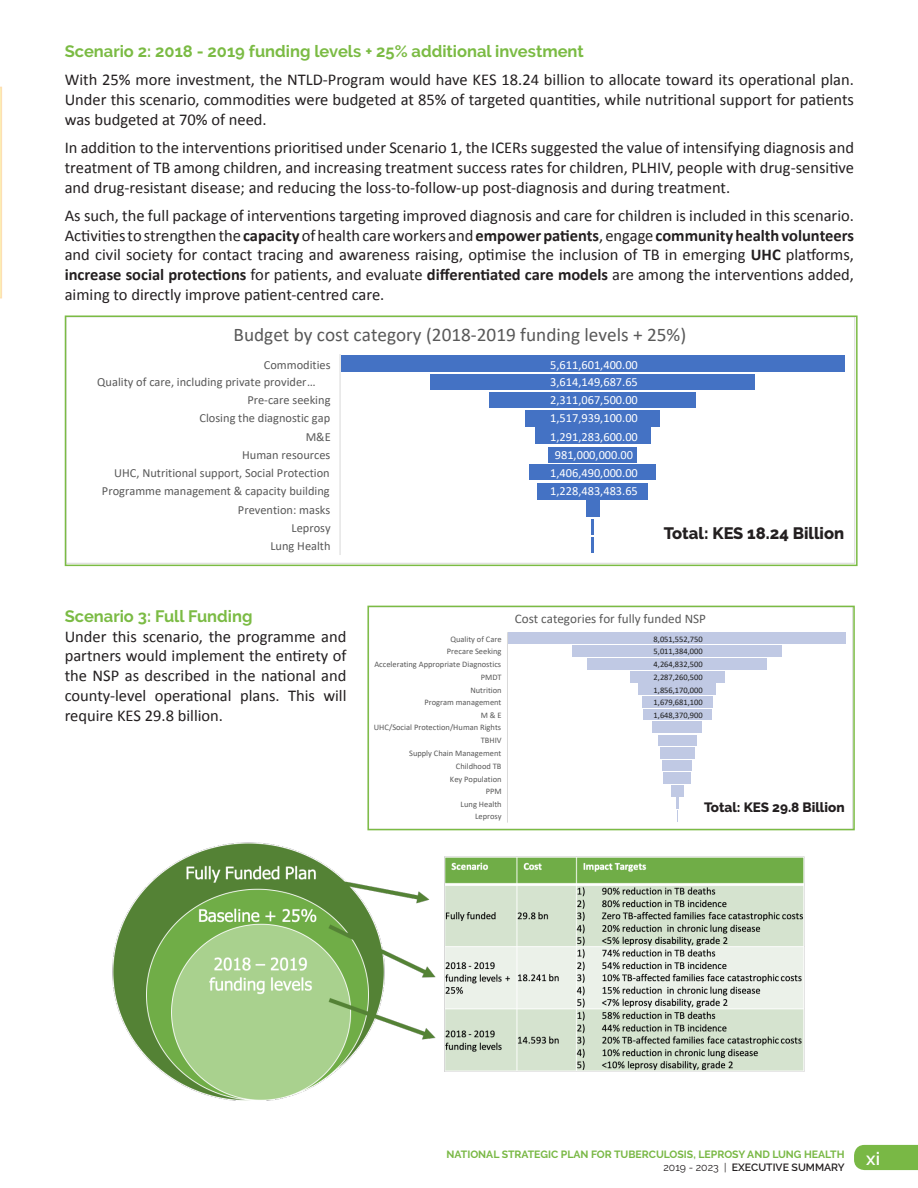
<style>
.page{position:relative;width:918px;height:1188px;background:#fff}
.page>*{position:absolute;margin:0;border:0;box-sizing:border-box;transform-origin:0 0}
.t1{font:19.2px "Calibri";color:#595959}
.t2{font:600 18px "Raleway";color:#fff}
.t3{font:16.5px/19.8px "Calibri";color:#231f20;text-align:justify}
.t4{font:700 16.5px "Raleway";color:#7bbb44}
.t5{font:800 16.5px "Raleway";color:#231f20}
.t6{font:800 13.5px "Raleway";color:#231f20}
.t7{font:13.2px "Calibri";color:#595959}
.t8{font:12.45px/17.9px "Calibri";color:#595959;text-align:right}
.t9{font:12.45px/17.9px "Calibri";color:#fff;text-align:justify}
.t10{font:700 10.5px/13.5px "Raleway";color:#79b845;text-align:right}
.t11{font:8.4px/12.1px "Calibri";color:#595959;text-align:right}
.t12{font:8.4px/12.1px "Calibri";color:#1e1e1e}
.s1{font-weight:700}
.s2{font-weight:400;color:#231f20}
.s3{font-weight:600;color:#231f20}
</style>
<div class="page">
<div style="left:854px;top:1145px;width:64px;height:25px;background:#79b845"></div>
<svg style="left:0;top:87px;width:2px;height:211px"></svg>
<div style="left:341px;top:355px;width:503px;height:16px;background:#4472c4"></div>
<div style="left:430px;top:374px;width:325px;height:15px;background:#4472c4"></div>
<div style="left:489px;top:392px;width:207px;height:15px;background:#4472c4"></div>
<div style="left:525px;top:410px;width:135px;height:16px;background:#4472c4"></div>
<div style="left:535px;top:428px;width:115px;height:16px;background:#4472c4"></div>
<div style="left:549px;top:447px;width:88px;height:15px;background:#4472c4"></div>
<div style="left:529px;top:465px;width:127px;height:15px;background:#4472c4"></div>
<div style="left:538px;top:483px;width:110px;height:16px;background:#4472c4"></div>
<div style="left:586px;top:501px;width:13px;height:16px;background:#4472c4"></div>
<hr style="left:591px;top:520px;width:3px;height:15px;background:#4472c4">
<hr style="left:591px;top:538px;width:3px;height:15px;background:#4472c4">
<hr style="left:340px;top:354px;width:1px;height:201px;background:#d9d9d9">
<div style="left:65px;top:315px;width:793px;height:251px;border:2px solid #7bbb44"></div>
<div style="left:508px;top:633px;width:338px;height:11px;background:#c0c9e4"></div>
<div style="left:573px;top:646px;width:209px;height:11px;background:#c0c9e4"></div>
<div style="left:588px;top:658px;width:179px;height:11px;background:#c0c9e4"></div>
<div style="left:630px;top:671px;width:95px;height:11px;background:#c0c9e4"></div>
<div style="left:638px;top:683px;width:78px;height:12px;background:#c0c9e4"></div>
<div style="left:642px;top:696px;width:70px;height:12px;background:#c0c9e4"></div>
<div style="left:643px;top:710px;width:68px;height:10px;background:#c0c9e4"></div>
<div style="left:652px;top:722px;width:50px;height:11px;background:#c0c9e4"></div>
<div style="left:658px;top:735px;width:38px;height:10px;background:#c0c9e4"></div>
<div style="left:660px;top:747px;width:35px;height:11px;background:#c0c9e4"></div>
<div style="left:663px;top:760px;width:29px;height:11px;background:#c0c9e4"></div>
<div style="left:664px;top:772px;width:27px;height:12px;background:#c0c9e4"></div>
<div style="left:671px;top:786px;width:12px;height:11px;background:#c0c9e4"></div>
<svg style="left:676px;top:798px;width:3px;height:24px"></svg>
<hr style="left:507px;top:632px;width:1px;height:191px;background:#d9d9d9">
<div style="left:367px;top:606px;width:488px;height:224px;border:2px solid #7bbb44"></div>
<img style="left:113px;top:843px;width:692px;height:258px">
<p class="t4" style="left:65px;top:42px;width:521px">Scenario 2: 2018 - 2019 funding levels + 25% additional investment</p>
<p class="t3" style="left:65px;top:69px;width:791px">With 25% more investment, the NTLD-Program would have KES 18.24 billion to allocate toward its operational plan.<br>Under this scenario, commodities were budgeted at 85% of targeted quantities, while nutritional support for patients was budgeted at 70% of need.</p>
<p class="t3" style="left:65px;top:137px;width:791px">In addition to the interventions prioritised under Scenario 1, the ICERs suggested the value of intensifying diagnosis and treatment of TB among children, and increasing treatment success rates for children, PLHIV, people with drug-sensitive and drug-resistant disease; and reducing the loss-to-follow-up post-diagnosis and during treatment.</p>
<p class="t3" style="left:65px;top:205px;width:791px">As such, the full package of interventions targeting improved diagnosis and care for children is included in this scenario.<br>Activities to strengthen the <span class="s1">capacity</span> of health care workers and <span class="s1">empower patients</span>, engage <span class="s1">community health volunteers </span>and civil society for contact tracing and awareness raising, optimise the inclusion of TB in emerging <span class="s1">UHC</span> platforms, <span class="s1">increase social protections</span> for patients, and evaluate <span class="s1">differentiated care models</span> are among the interventions added, aiming to directly improve patient-centred care.</p>
<p class="t1" style="left:234px;top:321px;width:454px">Budget by cost category (2018-2019 funding levels + 25%)</p>
<p class="t8" style="left:264px;top:355px;width:68px">Commodities</p>
<p class="t8" style="left:97px;top:373px;width:220px">Quality of care, including private provider …</p>
<p class="t8" style="left:247px;top:391px;width:85px">Pre-care seeking</p>
<p class="t8" style="left:200px;top:409px;width:132px">Closing the diagnostic gap</p>
<p class="t8" style="left:102px;top:428px;width:230px">M&amp;E<br>Human resources<br>UHC, Nutritional support, Social Protection<br>Programme management &amp; capacity building</p>
<p class="t8" style="left:238px;top:501px;width:94px">Prevention: masks<br>Leprosy<br>Lung Health</p>
<p class="t9" style="left:550px;top:355px;width:89px">5,611,601,400.00<br>3,614,149,687.65<br>2,311,067,500.00<br>1,517,939,100.00</p>
<p class="t9" style="left:550px;top:428px;width:89px;text-align:center">1,291,283,600.00<br>981,000,000.00<br>1,406,490,000.00<br>1,228,483,483.65</p>
<p class="t5" style="left:664px;top:523px;width:182px">Total: KES 18.24 Billion</p>
<p class="t4" style="left:65px;top:607px;width:189px">Scenario 3: Full Funding</p>
<p class="t7" style="left:515px;top:610px;width:193px">Cost categories for fully funded NSP</p>
<p class="t3" style="left:65px;top:626px;width:283px">Under this scenario, the programme and partners would implement the entirety of the NSP as described in the national and county-level operational plans. This will require KES 29.8 billion.</p>
<p class="t11" style="left:447px;top:633px;width:56px;text-align:center">Quality of Care<br>Precare Seeking</p>
<p class="t11" style="left:374px;top:658px;width:129px">Accelerating Appropriate Diagnostics<br>PMDT</p>
<p class="t11" style="left:424px;top:684px;width:79px">Nutrition<br>Program management</p>
<p class="t11" style="left:374px;top:709px;width:129px">M &amp; E<br>UHC/Social Protection/Human Rights</p>
<p class="t11" style="left:409px;top:734px;width:94px;line-height:13.2px">TBHIV<br>Supply Chain Management</p>
<p class="t11" style="left:450px;top:759px;width:53px;line-height:13.2px">Childhood TB<br>Key Population</p>
<p class="t11" style="left:461px;top:784px;width:43px;line-height:13.2px">PPM<br>Lung Health</p>
<p class="t11" style="left:475px;top:810px;width:28px">Leprosy</p>
<p class="t12" style="left:654px;top:633px;width:51px">8,051,552,750<br>5,011,384,000</p>
<p class="t12" style="left:654px;top:658px;width:51px">4,264,832,500<br>2,287,260,500</p>
<p class="t12" style="left:654px;top:684px;width:51px">1,856,170,000<br>1,679,681,100</p>
<p class="t12" style="left:654px;top:709px;width:51px">1,648,370,900</p>
<p class="t6" style="left:704px;top:800px;width:142px">Total: KES 29.8 Billion</p>
<p class="t10" style="left:447px;top:1148px;width:400px">NATIONAL STRATEGIC PLAN FOR TUBERCULOSIS, LEPROSY AND LUNG HEALTH<br><span class="s2">2019 - 2023 |</span> <span class="s3">EXECUTIVE SUMMARY</span></p>
<p class="t2" style="left:866px;top:1149px;width:15px">xi</p>
</div>
